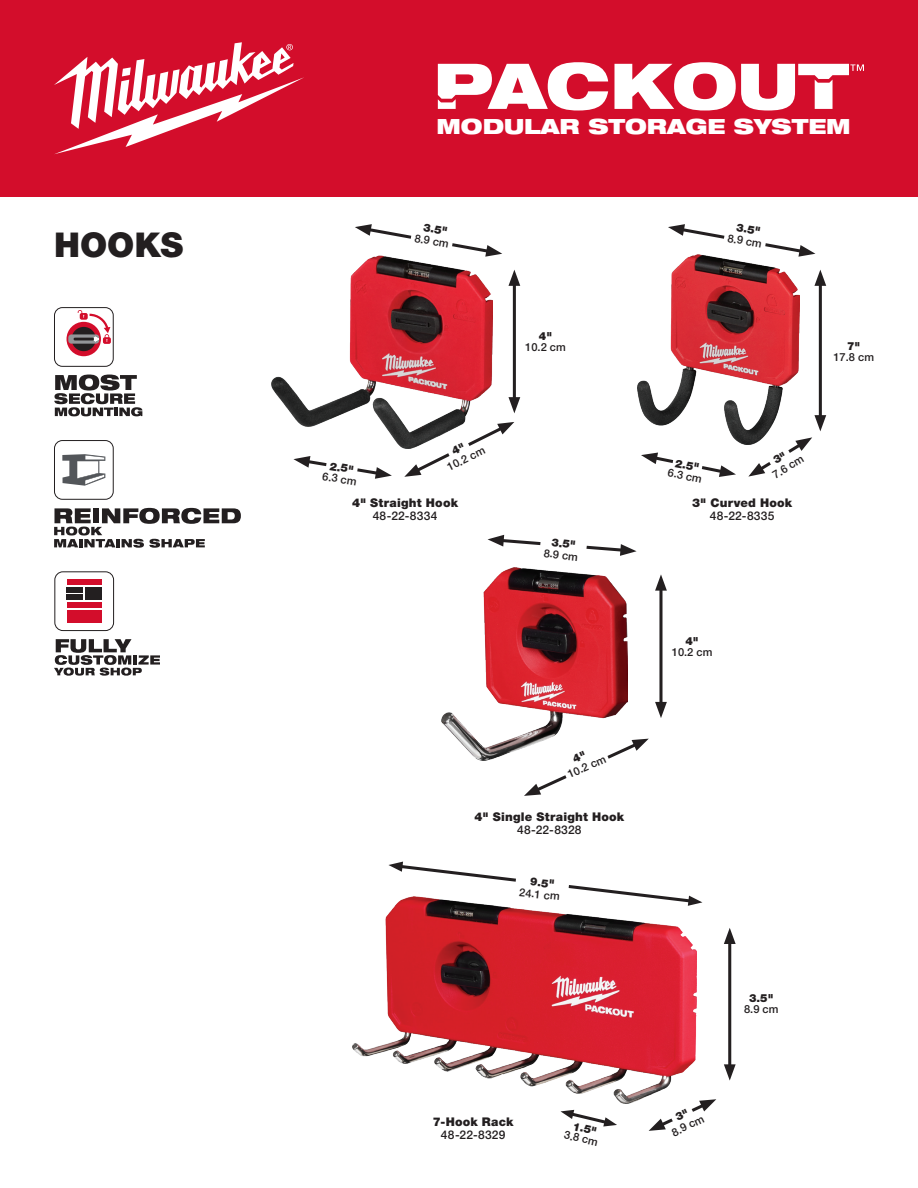
<style>
.page{position:relative;width:918px;height:1188px;background:#fff}
.page>*{position:absolute;margin:0;border:0;box-sizing:border-box;transform-origin:0 0}
.t1{font:900 34.2px "Helvetica Neue LT Std";color:#231f20}
.t2{font:900 expanded 21px "Helvetica Neue LT Std";color:#fff}
.t3{font:900 12px "Helvetica Neue LT Std";letter-spacing:.02em;color:#231f20}
.t4{font:500 12px "Helvetica Neue LT Std";letter-spacing:.02em;color:#231f20}
.t5{font:500 11.1px "Helvetica Neue LT Std";color:#231f20}
.t6{font:900 11.1px "Helvetica Neue LT Std";color:#231f20}
</style>
<div class="page">
<div style="left:0;top:0;width:918px;height:197px;background:#d30d2b"></div>
<svg style="left:54px;top:42px;width:250px;height:112px"></svg>
<svg style="left:438px;top:62px;width:170px;height:49px"></svg>
<svg style="left:614px;top:62px;width:250px;height:49px"></svg>
<div style="left:54px;top:307px;width:60px;height:60px;border:1px solid #231f20;border-radius:8px"></div>
<svg style="left:80px;top:313px;width:8px;height:7px"></svg>
<svg style="left:78px;top:310px;width:6px;height:6px"></svg>
<svg style="left:67px;top:322px;width:34px;height:34px"></svg>
<div style="left:72px;top:327px;width:24px;height:24px;background:#231f20;border-radius:50%"></div>
<svg style="left:68px;top:334px;width:31px;height:10px"></svg>
<hr style="left:74px;top:338px;width:20px;height:2px;background:#231f20">
<svg style="left:90px;top:314px;width:21px;height:30px"></svg>
<svg style="left:54px;top:375px;width:88px;height:41px"></svg>
<div style="left:54px;top:440px;width:60px;height:60px;border:1px solid #231f20;border-radius:8px"></div>
<svg style="left:62px;top:454px;width:43px;height:32px"></svg>
<svg style="left:54px;top:508px;width:187px;height:40px"></svg>
<div style="left:54px;top:571px;width:60px;height:60px;border:1px solid #231f20;border-radius:8px"></div>
<div style="left:67px;top:595px;width:16px;height:5px;background:#231f20"></div>
<div style="left:67px;top:587px;width:16px;height:5px;background:#231f20"></div>
<div style="left:85px;top:587px;width:17px;height:13px;background:#231f20"></div>
<div style="left:67px;top:579px;width:35px;height:6px;background:#d30d2b"></div>
<div style="left:67px;top:602px;width:35px;height:6px;background:#d30d2b"></div>
<div style="left:67px;top:610px;width:35px;height:13px;background:#d30d2b"></div>
<svg style="left:54px;top:639px;width:106px;height:37px"></svg>
<img style="left:352px;top:906px;width:344px;height:198px">
<hr style="left:728px;top:938px;width:3px;height:132px;background:#231f20">
<svg style="left:724px;top:928px;width:12px;height:16px"></svg>
<svg style="left:724px;top:1064px;width:12px;height:17px"></svg>
<svg style="left:388px;top:862px;width:314px;height:44px"></svg>
<svg style="left:561px;top:1110px;width:56px;height:17px"></svg>
<img style="left:442px;top:568px;width:186px;height:193px">
<svg style="left:659px;top:591px;width:4px;height:111px"></svg>
<svg style="left:655px;top:574px;width:12px;height:17px"></svg>
<svg style="left:655px;top:702px;width:12px;height:16px"></svg>
<svg style="left:488px;top:535px;width:149px;height:21px"></svg>
<img style="left:271px;top:257px;width:222px;height:192px">
<hr style="left:513px;top:280px;width:3px;height:123px;background:#231f20">
<svg style="left:508px;top:270px;width:12px;height:16px"></svg>
<svg style="left:508px;top:397px;width:12px;height:16px"></svg>
<svg style="left:355px;top:224px;width:147px;height:33px"></svg>
<svg style="left:293px;top:456px;width:99px;height:23px"></svg>
<img style="left:637px;top:257px;width:163px;height:187px">
<hr style="left:819px;top:280px;width:3px;height:141px;background:#231f20">
<svg style="left:814px;top:270px;width:12px;height:16px"></svg>
<svg style="left:814px;top:415px;width:12px;height:16px"></svg>
<svg style="left:668px;top:224px;width:147px;height:33px"></svg>
<svg style="left:641px;top:453px;width:95px;height:24px"></svg>
<svg style="left:649px;top:1099px;width:67px;height:32px"></svg>
<svg style="left:524px;top:739px;width:125px;height:57px"></svg>
<svg style="left:404px;top:422px;width:110px;height:55px"></svg>
<svg style="left:748px;top:437px;width:64px;height:40px"></svg>
<p class="t1" style="left:54px;top:224px;width:131px">HOOKS</p>
<h2 class="t2" style="left:436px;top:112px;width:416px">MODULAR STORAGE SYSTEM</h2>
<p class="t6" style="left:425px;top:221px;width:26px;rotate:10deg">3.5"</p>
<p class="t5" style="left:416px;top:231px;width:36px;rotate:10deg">8.9 cm</p>
<p class="t6" style="left:331px;top:459px;width:26px;rotate:9deg">2.5"</p>
<p class="t5" style="left:324px;top:469px;width:36px;rotate:9deg">6.3 cm</p>
<p class="t5" style="left:445px;top:461px;width:42px;rotate:-26deg">10.2 cm</p>
<p class="t3" style="left:352px;top:496px;width:108px">4" Straight Hook</p>
<p class="t4" style="left:373px;top:509px;width:66px">48-22-8334</p>
<p class="t6" style="left:539px;top:329px;width:15px">4"</p>
<p class="t5" style="left:525px;top:340px;width:42px">10.2 cm</p>
<p class="t6" style="left:552px;top:535px;width:26px;rotate:7deg">3.5"</p>
<p class="t5" style="left:545px;top:546px;width:36px;rotate:7deg">8.9 cm</p>
<p class="t5" style="left:565px;top:769px;width:42px;rotate:-24deg">10.2 cm</p>
<p class="t3" style="left:475px;top:810px;width:151px">4" Single Straight Hook</p>
<p class="t4" style="left:517px;top:823px;width:66px">48-22-8328</p>
<p class="t6" style="left:531px;top:875px;width:26px;rotate:6deg">9.5"</p>
<p class="t5" style="left:520px;top:886px;width:42px;rotate:6deg">24.1 cm</p>
<p class="t3" style="left:433px;top:1114px;width:82px">7-Hook Rack</p>
<p class="t4" style="left:441px;top:1127px;width:66px">48-22-8329</p>
<p class="t6" style="left:575px;top:1119px;width:26px;rotate:13deg">1.5"</p>
<p class="t5" style="left:566px;top:1128px;width:36px;rotate:13deg">3.8 cm</p>
<p class="t6" style="left:738px;top:221px;width:26px;rotate:10deg">3.5"</p>
<p class="t5" style="left:729px;top:231px;width:36px;rotate:10deg">8.9 cm</p>
<p class="t6" style="left:847px;top:340px;width:15px">7"</p>
<p class="t5" style="left:833px;top:351px;width:42px">17.8 cm</p>
<p class="t6" style="left:677px;top:457px;width:26px;rotate:11deg">2.5"</p>
<p class="t5" style="left:669px;top:466px;width:36px;rotate:11deg">6.3 cm</p>
<p class="t5" style="left:770px;top:470px;width:36px;rotate:-31deg">7.6 cm</p>
<p class="t3" style="left:692px;top:496px;width:102px">3" Curved Hook</p>
<p class="t4" style="left:710px;top:509px;width:66px">48-22-8335</p>
<p class="t6" style="left:686px;top:634px;width:15px">4"</p>
<p class="t5" style="left:672px;top:645px;width:42px">10.2 cm</p>
<p class="t6" style="left:749px;top:991px;width:26px">3.5"</p>
<p class="t5" style="left:744px;top:1002px;width:36px">8.9 cm</p>
<p class="t5" style="left:670px;top:1127px;width:36px;rotate:-26deg">8.9 cm</p>
</div>
